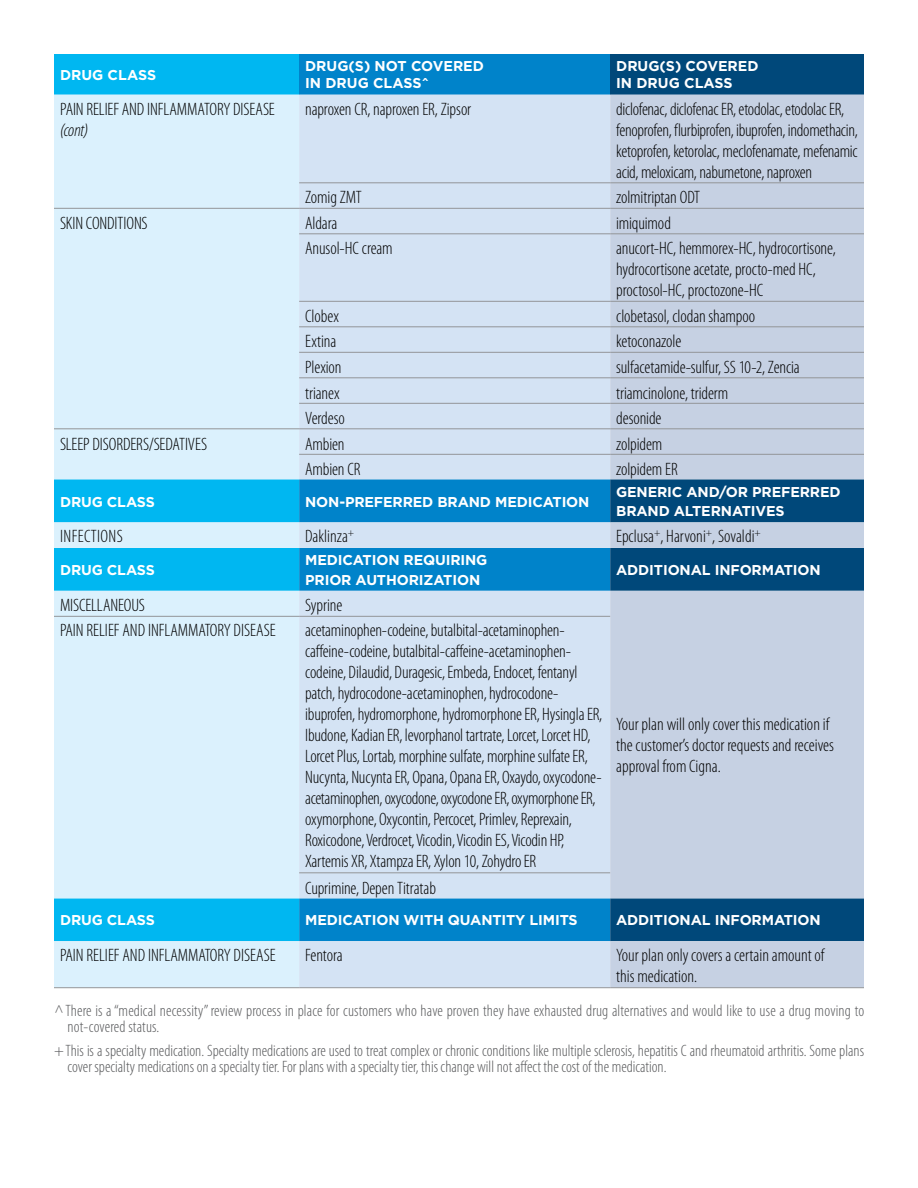
<style>
.page{position:relative;width:918px;height:1188px;background:#fff}
.page>*{position:absolute;margin:0;border:0;box-sizing:border-box;transform-origin:0 0}
.t1{font:300 condensed 18px/21px "Myriad Pro";letter-spacing:-.01em;color:#000}
.t2{font:300 condensed 18px "Myriad Pro";letter-spacing:.02em;color:#000}
.t3{font:italic 300 condensed 18px "Myriad Pro";color:#000}
.t4{font:300 condensed 16.5px/16.5px "Myriad Pro";color:#58595b}
.t5{font:700 14.25px/19.5px "Gotham";letter-spacing:-.01em;color:#fff}
</style>
<div class="page">
<div style="left:54px;top:54px;width:245px;height:40px;background:#00b7f1"></div>
<div style="left:299px;top:54px;width:311px;height:40px;background:#0083ca"></div>
<div style="left:610px;top:54px;width:254px;height:40px;background:#00487a"></div>
<div style="left:54px;top:94px;width:245px;height:386px;background:#dbf1fd"></div>
<div style="left:299px;top:94px;width:311px;height:386px;background:#d4e3f4"></div>
<div style="left:610px;top:94px;width:254px;height:386px;background:#c6d1e3"></div>
<hr style="left:299px;top:183px;width:311px;height:1px;background:#939598">
<hr style="left:610px;top:183px;width:254px;height:1px;background:#939598">
<hr style="left:54px;top:208px;width:245px;height:1px;background:#939598">
<hr style="left:299px;top:208px;width:311px;height:1px;background:#939598">
<hr style="left:610px;top:208px;width:254px;height:1px;background:#939598">
<hr style="left:299px;top:234px;width:311px;height:1px;background:#939598">
<hr style="left:610px;top:234px;width:254px;height:1px;background:#939598">
<hr style="left:299px;top:301px;width:311px;height:1px;background:#939598">
<hr style="left:610px;top:301px;width:254px;height:1px;background:#939598">
<hr style="left:299px;top:327px;width:311px;height:1px;background:#939598">
<hr style="left:610px;top:327px;width:254px;height:1px;background:#939598">
<hr style="left:299px;top:352px;width:311px;height:1px;background:#939598">
<hr style="left:610px;top:352px;width:254px;height:1px;background:#939598">
<hr style="left:299px;top:378px;width:311px;height:1px;background:#939598">
<hr style="left:610px;top:378px;width:254px;height:1px;background:#939598">
<hr style="left:299px;top:403px;width:311px;height:1px;background:#939598">
<hr style="left:610px;top:403px;width:254px;height:1px;background:#939598">
<hr style="left:54px;top:429px;width:245px;height:1px;background:#939598">
<hr style="left:299px;top:429px;width:311px;height:1px;background:#939598">
<hr style="left:610px;top:429px;width:254px;height:1px;background:#939598">
<hr style="left:299px;top:454px;width:311px;height:1px;background:#939598">
<hr style="left:610px;top:454px;width:254px;height:1px;background:#939598">
<div style="left:54px;top:480px;width:245px;height:42px;background:#00b7f1"></div>
<div style="left:299px;top:480px;width:311px;height:42px;background:#0083ca"></div>
<div style="left:610px;top:480px;width:254px;height:42px;background:#00487a"></div>
<svg style="left:54px;top:522px;width:245px;height:465px;background:#b2e6fa"></svg>
<svg style="left:299px;top:522px;width:311px;height:465px;background:#acd1ec"></svg>
<svg style="left:610px;top:522px;width:254px;height:465px;background:#a1b7cf"></svg>
<hr style="left:54px;top:987px;width:245px;height:1px;background:#939598">
<hr style="left:299px;top:987px;width:311px;height:1px;background:#939598">
<hr style="left:610px;top:987px;width:254px;height:1px;background:#939598">
<hr style="left:299px;top:873px;width:311px;height:1px;background:#939598">
<hr style="left:54px;top:616px;width:245px;height:1px;background:#939598">
<hr style="left:299px;top:616px;width:311px;height:1px;background:#939598">
<p class="t5" style="left:60px;top:65px;width:23px">DRUG</p>
<p class="t5" style="left:108px;top:65px;width:21px">CLASS</p>
<p class="t1" style="left:60px;top:99px;width:216px">PAIN RELIEF AND INFLAMMATORY DISEASE</p>
<p class="t3" style="left:60px;top:120px;width:30px">(cont)</p>
<p class="t5" style="left:305px;top:56px;width:23px">DRUG</p>
<p class="t5" style="left:349px;top:56px;width:84px">(S) NOT COVERED</p>
<p class="t5" style="left:305px;top:73px;width:43px">IN DRUG</p>
<p class="t5" style="left:373px;top:73px;width:21px">CLASS</p>
<p class="t5" style="left:422px;top:73px;width:9px">^</p>
<p class="t5" style="left:616px;top:56px;width:23px">DRUG</p>
<p class="t5" style="left:660px;top:56px;width:48px">(S) COVERED</p>
<p class="t5" style="left:616px;top:73px;width:43px">IN DRUG</p>
<p class="t5" style="left:684px;top:73px;width:21px">CLASS</p>
<p class="t1" style="left:305px;top:99px;width:168px">naproxen CR, naproxen ER, Zipsor</p>
<p class="t1" style="left:616px;top:99px;width:243px">diclofenac, diclofenac ER, etodolac, etodolac ER, fenoprofen, flurbiprofen, ibuprofen, indomethacin, ketoprofen, ketorolac, meclofenamate, mefenamic acid, meloxicam, nabumetone, naproxen</p>
<p class="t1" style="left:305px;top:187px;width:58px">Zomig ZMT</p>
<p class="t1" style="left:616px;top:187px;width:85px">zolmitriptan ODT</p>
<p class="t1" style="left:60px;top:213px;width:89px">SKIN CONDITIONS</p>
<p class="t1" style="left:305px;top:213px;width:34px">Aldara</p>
<p class="t1" style="left:616px;top:213px;width:56px">imiquimod</p>
<p class="t1" style="left:305px;top:238px;width:89px">Anusol-HC cream</p>
<p class="t1" style="left:616px;top:238px;width:221px">anucort-HC, hemmorex-HC, hydrocortisone, hydrocortisone acetate, procto-med HC, proctosol-HC, proctozone-HC</p>
<p class="t1" style="left:305px;top:306px;width:35px">Clobex</p>
<p class="t1" style="left:616px;top:306px;width:140px">clobetasol, clodan shampoo</p>
<p class="t1" style="left:305px;top:331px;width:33px">Extina</p>
<p class="t1" style="left:616px;top:331px;width:67px">ketoconazole</p>
<p class="t1" style="left:305px;top:357px;width:38px">Plexion</p>
<p class="t1" style="left:616px;top:357px;width:185px">sulfacetamide-sulfur, SS 10-2, Zencia</p>
<p class="t1" style="left:305px;top:382px;width:36px">trianex</p>
<p class="t1" style="left:616px;top:382px;width:114px">triamcinolone, triderm</p>
<p class="t1" style="left:305px;top:408px;width:41px">Verdeso</p>
<p class="t1" style="left:616px;top:408px;width:47px">desonide</p>
<p class="t1" style="left:60px;top:434px;width:149px">SLEEP DISORDERS/SEDATIVES</p>
<p class="t1" style="left:305px;top:434px;width:41px">Ambien</p>
<p class="t1" style="left:616px;top:434px;width:48px">zolpidem</p>
<p class="t1" style="left:305px;top:459px;width:57px">Ambien CR</p>
<p class="t1" style="left:616px;top:459px;width:63px">zolpidem ER</p>
<p class="t5" style="left:60px;top:492px;width:96px">DRUG CLASS</p>
<p class="t5" style="left:305px;top:492px;width:60px">NON-PREFERRED</p>
<p class="t5" style="left:437px;top:492px;width:22px">BRAND</p>
<p class="t5" style="left:495px;top:492px;width:23px">MEDICATION</p>
<p class="t5" style="left:616px;top:482px;width:21px">GENERIC</p>
<p class="t5" style="left:686px;top:482px;width:12px">AND</p>
<p class="t5" style="left:719px;top:482px;width:54px">/OR PREFERRED</p>
<p class="t5" style="left:616px;top:501px;width:22px">BRAND</p>
<p class="t5" style="left:674px;top:501px;width:22px">ALTERNATIVES</p>
<p class="t2" style="left:60px;top:526px;width:64px">INFECTIONS</p>
<p class="t1" style="left:305px;top:526px;width:51px">Daklinza<sup>+</sup></p>
<p class="t1" style="left:616px;top:526px;width:146px">Epclusa<sup>+</sup>, Harvoni<sup>+</sup>, Sovaldi<sup>+</sup></p>
<p class="t5" style="left:60px;top:560px;width:96px">DRUG CLASS</p>
<p class="t5" style="left:305px;top:550px;width:184px">MEDICATION REQUIRING<br>PRIOR AUTHORIZATION</p>
<p class="t5" style="left:616px;top:560px;width:206px">ADDITIONAL INFORMATION</p>
<p class="t1" style="left:60px;top:595px;width:87px">MISCELLANEOUS</p>
<p class="t1" style="left:305px;top:595px;width:39px">Syprine</p>
<p class="t1" style="left:60px;top:620px;width:217px">PAIN RELIEF AND INFLAMMATORY DISEASE</p>
<p class="t1" style="left:305px;top:620px;width:299px">acetaminophen-codeine, butalbital-acetaminophen&shy;caffeine-codeine, butalbital-caffeine-acetaminophen&shy;codeine, Dilaudid, Duragesic, Embeda, Endocet, fentanyl patch, hydrocodone-acetaminophen, hydrocodone&shy;ibuprofen, hydromorphone, hydromorphone ER, Hysingla ER, Ibudone, Kadian ER, levorphanol tartrate, Lorcet, Lorcet HD, Lorcet Plus, Lortab, morphine sulfate, morphine sulfate ER, Nucynta, Nucynta ER, Opana, Opana ER, Oxaydo, oxycodone&shy;acetaminophen, oxycodone, oxycodone ER, oxymorphone ER, oxymorphone, Oxycontin, Percocet, Primlev, Reprexain, Roxicodone, Verdrocet, Vicodin, Vicodin ES, Vicodin HP, Xartemis XR, Xtampza ER, Xylon 10, Zohydro ER</p>
<p class="t1" style="left:305px;top:878px;width:132px">Cuprimine, Depen Titratab</p>
<p class="t5" style="left:60px;top:910px;width:96px">DRUG CLASS</p>
<p class="t5" style="left:305px;top:910px;width:274px">MEDICATION WITH QUANTITY LIMITS</p>
<p class="t5" style="left:616px;top:910px;width:206px">ADDITIONAL INFORMATION</p>
<p class="t1" style="left:60px;top:945px;width:217px">PAIN RELIEF AND INFLAMMATORY DISEASE</p>
<p class="t1" style="left:305px;top:945px;width:39px">Fentora</p>
<p class="t1" style="left:616px;top:945px;width:210px">Your plan only covers a certain amount of this medication.</p>
<p class="t4" style="left:67px;top:1002px;width:798px;text-indent:-13px">^ There is a “medical necessity” review process in place for customers who have proven they have exhausted drug alternatives and would like to use a drug moving to not-covered status.</p>
<p class="t4" style="left:67px;top:1042px;width:798px;text-indent:-13px">+ This is a specialty medication. Specialty medications are used to treat complex or chronic conditions like multiple sclerosis, hepatitis C and rheumatoid arthritis. Some plans cover specialty medications on a specialty tier. For plans with a specialty tier, this change will not affect the cost of the medication.</p>
<p class="t1" style="left:616px;top:714px;width:219px">Your plan will only cover this medication if the customer’s doctor requests and receives approval from Cigna.</p>
</div>
